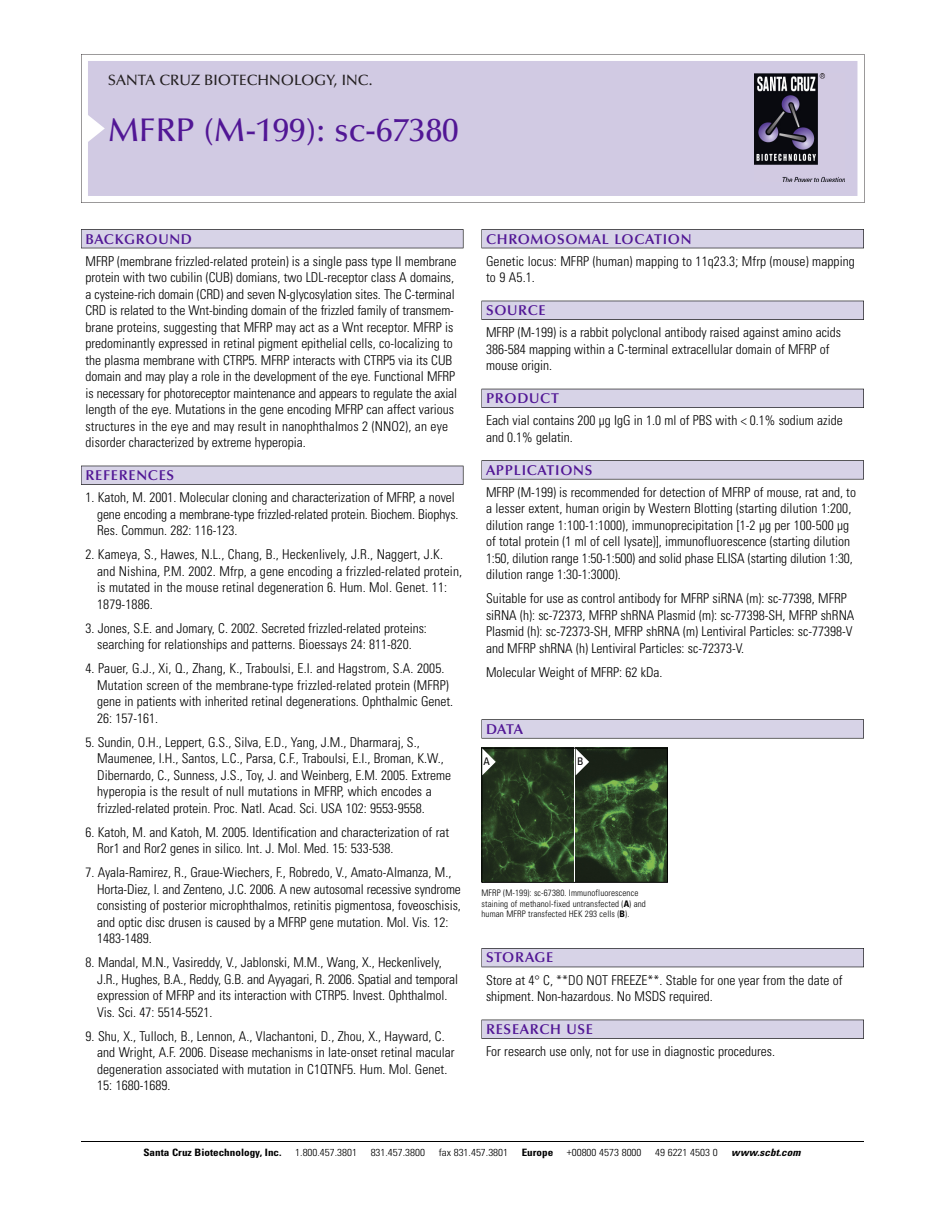
<style>
.page{position:relative;width:945px;height:1215px;background:#fff}
.page>*{position:absolute;margin:0;border:0;box-sizing:border-box;transform-origin:0 0}
.t1{font:500 33px "Optima";color:#511695}
.t2{font:500 15px "Optima";color:#231f20}
.t3{font:600 14.25px "Optima";letter-spacing:.05em;color:#511695}
.t4{font:300 condensed 13.5px/16.5px "Univers";color:#000}
.t5{font:condensed 10.5px "Univers";color:#000}
.t6{font:300 condensed 10.2px "Univers";color:#000;scale:1.1 1}
.t7{font:700 condensed 10.2px "Univers";color:#000;scale:1.1 1}
.t8{font:italic 700 condensed 10.2px "Univers";letter-spacing:.005em;color:#000;scale:1.1 1}
.t9{font:300 condensed 9px/10.5px "Univers";letter-spacing:.015em;color:#000}
.s1{font-weight:700}
</style>
<div class="page">
<svg style="left:81px;top:54px;width:783px;height:149px"></svg>
<div style="left:88px;top:61px;width:769px;height:135px;background:#d1cae3"></div>
<img style="left:755px;top:74px;width:90px;height:108px">
<div style="left:81px;top:229px;width:382px;height:19px;background:#525156"></div>
<div style="left:81px;top:230px;width:382px;height:18px;background:#d7d3e7"></div>
<div style="left:81px;top:466px;width:382px;height:19px;background:#515055"></div>
<div style="left:81px;top:466px;width:382px;height:18px;background:#d7d3e7"></div>
<div style="left:482px;top:229px;width:382px;height:19px;background:#525156"></div>
<div style="left:482px;top:230px;width:381px;height:18px;background:#d7d3e7"></div>
<div style="left:482px;top:301px;width:382px;height:19px;background:#515055"></div>
<div style="left:482px;top:301px;width:381px;height:18px;background:#d7d3e7"></div>
<div style="left:482px;top:389px;width:382px;height:19px;background:#525158"></div>
<div style="left:482px;top:389px;width:381px;height:18px;background:#d7d3e7"></div>
<div style="left:482px;top:460px;width:382px;height:19px;background:#575759"></div>
<div style="left:482px;top:461px;width:381px;height:18px;background:#d7d3e7"></div>
<svg style="left:482px;top:719px;width:382px;height:20px"></svg>
<div style="left:482px;top:720px;width:381px;height:18px;background:#d7d3e7"></div>
<div style="left:482px;top:948px;width:382px;height:19px;background:#525158"></div>
<div style="left:482px;top:949px;width:381px;height:18px;background:#d7d3e7"></div>
<div style="left:482px;top:1020px;width:382px;height:19px;background:#525155"></div>
<div style="left:482px;top:1020px;width:381px;height:18px;background:#d7d3e7"></div>
<hr style="left:81px;top:1141px;width:783px;height:1px;background:#000">
<img style="left:576px;top:750px;width:90px;height:131px">
<img style="left:484px;top:750px;width:90px;height:131px">
<div style="left:482px;top:748px;width:186px;height:135px;border:1px solid #000"></div>
<svg style="left:576px;top:748px;width:13px;height:27px"></svg>
<svg style="left:482px;top:748px;width:14px;height:27px"></svg>
<p class="t2" style="left:108px;top:74px;width:266px">SANTA CRUZ BIOTECHNOLOGY, INC.</p>
<h1 class="t1" style="left:108px;top:117px;width:352px">MFRP (M-199): sc-67380</h1>
<p class="t3" style="left:86px;top:233px;width:108px">BACKGROUND</p>
<p class="t4" style="left:86px;top:254px;width:373px">MFRP (membrane frizzled-related protein) is a single pass type II membrane protein with two cubilin (CUB) domians, two LDL-receptor class A domains, a cysteine-rich domain (CRD) and seven N-glycosylation sites. The C-terminal CRD is related to the Wnt-binding domain of the frizzled family of transmem&shy;brane proteins, suggesting that MFRP may act as a Wnt receptor. MFRP is predominantly expressed in retinal pigment epithelial cells, co-localizing to the plasma membrane with CTRP5. MFRP interacts with CTRP5 via its CUB domain and may play a role in the development of the eye. Functional MFRP is necessary for photoreceptor maintenance and appears to regulate the axial length of the eye. Mutations in the gene encoding MFRP can affect various structures in the eye and may result in nanophthalmos 2 (NNO2), an eye disorder characterized by extreme hyperopia.</p>
<p class="t3" style="left:86px;top:470px;width:90px">REFERENCES</p>
<p class="t4" style="left:97px;top:490px;width:363px;text-indent:-12px">1. Katoh, M. 2001. Molecular cloning and characterization of MFRP, a novel gene encoding a membrane-type frizzled-related protein. Biochem. Biophys.<br>Res. Commun. 282: 116-123.</p>
<p class="t4" style="left:97px;top:547px;width:366px;text-indent:-12px">2. Kameya, S., Hawes, N.L., Chang, B., Heckenlively, J.R., Naggert, J.K. and Nishina, P.M. 2002. Mfrp, a gene encoding a frizzled-related protein, is mutated in the mouse retinal degeneration 6. Hum. Mol. Genet. 11:<br>1879-1886.</p>
<p class="t4" style="left:86px;top:621px;width:343px;text-align:center">3. Jones, S.E. and Jomary, C. 2002. Secreted frizzled-related proteins: searching for relationships and patterns. Bioessays 24: 811-820.</p>
<p class="t4" style="left:97px;top:661px;width:358px;text-indent:-12px">4. Pauer, G.J., Xi, Q., Zhang, K., Traboulsi, E.I. and Hagstrom, S.A. 2005.<br>Mutation screen of the membrane-type frizzled-related protein (MFRP) gene in patients with inherited retinal degenerations. Ophthalmic Genet.<br>26: 157-161.</p>
<p class="t4" style="left:97px;top:735px;width:356px;text-indent:-12px">5. Sundin, O.H., Leppert, G.S., Silva, E.D., Yang, J.M., Dharmaraj, S., Maumenee, I.H., Santos, L.C., Parsa, C.F., Traboulsi, E.I., Broman, K.W., Dibernardo, C., Sunness, J.S., Toy, J. and Weinberg, E.M. 2005. Extreme hyperopia is the result of null mutations in MFRP, which encodes a frizzled-related protein. Proc. Natl. Acad. Sci. USA 102: 9553-9558.</p>
<p class="t4" style="left:97px;top:825px;width:353px;text-indent:-12px">6. Katoh, M. and Katoh, M. 2005. Identification and characterization of rat<br>Ror1 and Ror2 genes in silico. Int. J. Mol. Med. 15: 533-538.</p>
<p class="t4" style="left:97px;top:865px;width:365px;text-indent:-12px">7. Ayala-Ramirez, R., Graue-Wiechers, F., Robredo, V., Amato-Almanza, M., Horta-Diez, I. and Zenteno, J.C. 2006. A new autosomal recessive syndrome consisting of posterior microphthalmos, retinitis pigmentosa, foveoschisis, and optic disc drusen is caused by a MFRP gene mutation. Mol. Vis. 12:<br>1483-1489.</p>
<p class="t4" style="left:97px;top:955px;width:362px;text-indent:-12px">8. Mandal, M.N., Vasireddy, V., Jablonski, M.M., Wang, X., Heckenlively, J.R., Hughes, B.A., Reddy, G.B. and Ayyagari, R. 2006. Spatial and temporal expression of MFRP and its interaction with CTRP5. Invest. Ophthalmol.<br>Vis. Sci. 47: 5514-5521.</p>
<p class="t4" style="left:97px;top:1029px;width:359px;text-indent:-12px">9. Shu, X., Tulloch, B., Lennon, A., Vlachantoni, D., Zhou, X., Hayward, C. and Wright, A.F. 2006. Disease mechanisms in late-onset retinal macular degeneration associated with mutation in C1QTNF5. Hum. Mol. Genet.<br>15: 1680-1689.</p>
<p class="t3" style="left:486px;top:233px;width:207px">CHROMOSOMAL LOCATION</p>
<p class="t4" style="left:486px;top:254px;width:370px">Genetic locus: MFRP (human) mapping to 11q23.3; Mfrp (mouse) mapping to 9 A5.1.</p>
<p class="t3" style="left:486px;top:305px;width:61px">SOURCE</p>
<p class="t4" style="left:486px;top:325px;width:357px">MFRP (M-199) is a rabbit polyclonal antibody raised against amino acids<br>386-584 mapping within a C-terminal extracellular domain of MFRP of mouse origin.</p>
<p class="t3" style="left:486px;top:393px;width:74px">PRODUCT</p>
<p class="t4" style="left:486px;top:413px;width:358px">Each vial contains 200 µg IgG in 1.0 ml of PBS with &lt; 0.1% sodium azide and 0.1% gelatin.</p>
<p class="t3" style="left:486px;top:464px;width:108px">APPLICATIONS</p>
<p class="t4" style="left:486px;top:485px;width:371px">MFRP (M-199) is recommended for detection of MFRP of mouse, rat and, to a lesser extent, human origin by Western Blotting (starting dilution 1:200, dilution range 1:100-1:1000), immunoprecipitation [1-2 µg per 100-500 µg of total protein (1 ml of cell lysate)], immunofluorescence (starting dilution 1:50, dilution range 1:50-1:500) and solid phase ELISA (starting dilution 1:30, dilution range 1:30-1:3000).</p>
<p class="t4" style="left:486px;top:591px;width:370px">Suitable for use as control antibody for MFRP siRNA (m): sc-77398, MFRP siRNA (h): sc-72373, MFRP shRNA Plasmid (m): sc-77398-SH, MFRP shRNA Plasmid (h): sc-72373-SH, MFRP shRNA (m) Lentiviral Particles: sc-77398-V and MFRP shRNA (h) Lentiviral Particles: sc-72373-V.</p>
<p class="t4" style="left:486px;top:665px;width:178px">Molecular Weight of MFRP: 62 kDa.</p>
<p class="t3" style="left:486px;top:723px;width:39px">DATA</p>
<p class="t5" style="left:484px;top:757px;width:8px">A</p>
<p class="t5" style="left:577px;top:757px;width:8px">B</p>
<p class="t9" style="left:482px;top:889px;width:166px">MFRP (M-199): sc-67380. Immunofluorescence staining of methanol-fixed untransfected (<span class="s1">A</span>) and human MFRP transfected HEK 293 cells (<span class="s1">B</span>).</p>
<p class="t3" style="left:486px;top:952px;width:69px">STORAGE</p>
<p class="t4" style="left:486px;top:973px;width:358px">Store at 4° C, **DO NOT FREEZE**. Stable for one year from the date of shipment. Non-hazardous. No MSDS required.</p>
<p class="t3" style="left:486px;top:1023px;width:109px">RESEARCH USE</p>
<p class="t4" style="left:486px;top:1044px;width:290px">For research use only, not for use in diagnostic procedures.</p>
<p class="t7" style="left:143px;top:1148px;width:127px">Santa Cruz Biotechnology, Inc.</p>
<p class="t6" style="left:295px;top:1148px;width:58px">1.800.457.3801</p>
<p class="t6" style="left:371px;top:1148px;width:51px">831.457.3800</p>
<p class="t6" style="left:439px;top:1148px;width:65px">fax 831.457.3801</p>
<p class="t7" style="left:522px;top:1148px;width:30px">Europe</p>
<p class="t6" style="left:567px;top:1148px;width:69px">+00800 4573 8000</p>
<p class="t6" style="left:655px;top:1148px;width:58px">49 6221 4503 0</p>
<p class="t8" style="left:731px;top:1148px;width:64px">www.scbt.com</p>
</div>
